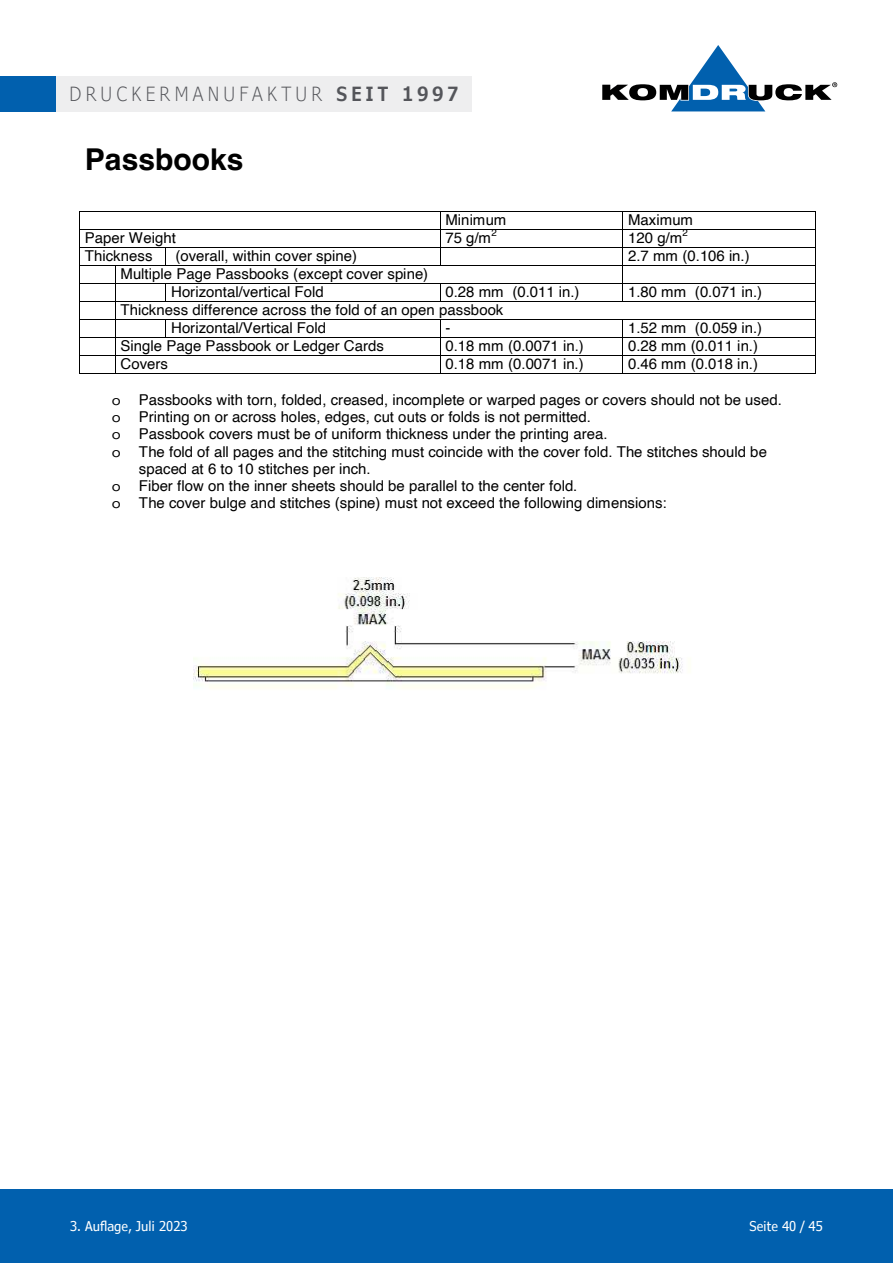
<style>
.page{position:relative;width:893px;height:1263px;background:#fff}
.page>*{position:absolute;margin:0;border:0;box-sizing:border-box;transform-origin:0 0}
.t1{font:700 30.15px "Helvetica";color:#000}
.t2{font:300 condensed 19.5px/14.4px "Verdana Pro";letter-spacing:.22em;color:#54555a}
.t3{font:15px/18px "Helvetica";color:#000}
.t4{font:condensed 13.5px "Verdana Pro";color:#fff}
.t5{font:9.75px "Helvetica";color:#000}
.s1{font-weight:600}
.s2{font-family:"Courier"}
</style>
<div class="page">
<div style="left:0;top:1190px;width:893px;height:73px;background:#0160ae"></div>
<div style="left:56px;top:76px;width:416px;height:36px;background:#eeeeef"></div>
<div style="left:0;top:76px;width:56px;height:36px;background:#0160ae"></div>
<svg style="left:602px;top:45px;width:235px;height:66px"></svg>
<hr style="left:80px;top:211px;width:360px;height:1px;background:#000">
<hr style="left:441px;top:211px;width:182px;height:1px;background:#000">
<hr style="left:623px;top:211px;width:192px;height:1px;background:#000">
<hr style="left:80px;top:229px;width:360px;height:1px;background:#000">
<hr style="left:441px;top:229px;width:182px;height:1px;background:#000">
<hr style="left:623px;top:229px;width:192px;height:1px;background:#000">
<hr style="left:80px;top:247px;width:85px;height:1px;background:#000">
<hr style="left:166px;top:247px;width:274px;height:1px;background:#000">
<hr style="left:441px;top:247px;width:182px;height:1px;background:#000">
<hr style="left:623px;top:247px;width:192px;height:1px;background:#000">
<hr style="left:80px;top:265px;width:35px;height:1px;background:#000">
<hr style="left:116px;top:265px;width:49px;height:1px;background:#000">
<svg style="left:165px;top:247px;width:1px;height:19px"></svg>
<hr style="left:166px;top:265px;width:274px;height:1px;background:#000">
<svg style="left:440px;top:211px;width:1px;height:55px"></svg>
<hr style="left:441px;top:265px;width:182px;height:1px;background:#000">
<hr style="left:623px;top:265px;width:192px;height:1px;background:#000">
<hr style="left:80px;top:283px;width:35px;height:1px;background:#000">
<hr style="left:116px;top:283px;width:49px;height:1px;background:#000">
<hr style="left:166px;top:283px;width:274px;height:1px;background:#000">
<hr style="left:441px;top:283px;width:182px;height:1px;background:#000">
<hr style="left:623px;top:283px;width:192px;height:1px;background:#000">
<hr style="left:80px;top:301px;width:35px;height:1px;background:#000">
<hr style="left:116px;top:301px;width:49px;height:1px;background:#000">
<svg style="left:165px;top:283px;width:1px;height:19px"></svg>
<hr style="left:166px;top:301px;width:274px;height:1px;background:#000">
<svg style="left:440px;top:283px;width:1px;height:19px"></svg>
<hr style="left:441px;top:301px;width:182px;height:1px;background:#000">
<hr style="left:623px;top:301px;width:192px;height:1px;background:#000">
<hr style="left:80px;top:319px;width:35px;height:1px;background:#000">
<hr style="left:116px;top:319px;width:49px;height:1px;background:#000">
<hr style="left:166px;top:319px;width:274px;height:1px;background:#000">
<hr style="left:441px;top:319px;width:182px;height:1px;background:#000">
<hr style="left:623px;top:319px;width:192px;height:1px;background:#000">
<hr style="left:80px;top:337px;width:35px;height:1px;background:#000">
<hr style="left:116px;top:337px;width:49px;height:1px;background:#000">
<svg style="left:165px;top:319px;width:1px;height:19px"></svg>
<hr style="left:166px;top:337px;width:274px;height:1px;background:#000">
<hr style="left:441px;top:337px;width:182px;height:1px;background:#000">
<hr style="left:623px;top:337px;width:192px;height:1px;background:#000">
<hr style="left:80px;top:355px;width:35px;height:1px;background:#000">
<hr style="left:116px;top:355px;width:324px;height:1px;background:#000">
<hr style="left:441px;top:355px;width:182px;height:1px;background:#000">
<hr style="left:623px;top:355px;width:192px;height:1px;background:#000">
<svg style="left:79px;top:211px;width:1px;height:163px"></svg>
<hr style="left:80px;top:373px;width:35px;height:1px;background:#000">
<svg style="left:115px;top:265px;width:1px;height:109px"></svg>
<hr style="left:116px;top:373px;width:324px;height:1px;background:#000">
<svg style="left:440px;top:319px;width:1px;height:55px"></svg>
<hr style="left:441px;top:373px;width:182px;height:1px;background:#000">
<hr style="left:623px;top:373px;width:192px;height:1px;background:#000">
<svg style="left:815px;top:211px;width:1px;height:163px"></svg>
<img style="left:193px;top:577px;width:490px;height:112px">
<h2 class="t2" style="left:69px;top:73px;width:405px;text-indent:14px">DRUCKERMANUFAKTUR <span class="s1">SEIT 1997<br></span>DRUCKERMANUFAKTUR <span class="s1">SEIT 1997</span></h2>
<h1 class="t1" style="left:85px;top:141px;width:160px">Passbooks</h1>
<p class="t3" style="left:445px;top:212px;width:62px">Minimum</p>
<p class="t3" style="left:628px;top:212px;width:66px">Maximum</p>
<p class="t5" style="left:491px;top:225px;width:7px">2</p>
<p class="t3" style="left:85px;top:230px;width:92px">Paper Weight</p>
<p class="t3" style="left:445px;top:230px;width:47px">75 g/m</p>
<p class="t5" style="left:682px;top:225px;width:7px">2</p>
<p class="t3" style="left:628px;top:230px;width:56px">120 g/m</p>
<p class="t3" style="left:85px;top:248px;width:69px">Thickness</p>
<p class="t3" style="left:175px;top:248px;width:183px">(overall, within cover spine)</p>
<p class="t3" style="left:628px;top:248px;width:123px">2.7 mm (0.106 in.)</p>
<p class="t3" style="left:171px;top:266px;width:259px;text-indent:-51px">Multiple Page Passbooks (except cover spine)<br>Horizontal/vertical Fold</p>
<p class="t3" style="left:446px;top:284px;width:136px">0.28 mm (0.011 in.)</p>
<p class="t3" style="left:628px;top:284px;width:136px">1.80 mm (0.071 in.)</p>
<p class="t3" style="left:171px;top:301px;width:334px;text-indent:-51px">Thickness difference across the fold of an open passbook<br>Horizontal/Vertical Fold</p>
<p class="t3" style="left:446px;top:319px;width:6px">-</p>
<p class="t3" style="left:628px;top:319px;width:136px">1.52 mm (0.059 in.)</p>
<p class="t3" style="left:121px;top:337px;width:265px">Single Page Passbook or Ledger Cards</p>
<p class="t3" style="left:445px;top:337px;width:140px">0.18 mm (0.0071 in.)</p>
<p class="t3" style="left:628px;top:337px;width:131px">0.28 mm (0.011 in.)</p>
<p class="t3" style="left:121px;top:355px;width:49px">Covers</p>
<p class="t3" style="left:445px;top:355px;width:140px">0.18 mm (0.0071 in.)</p>
<p class="t3" style="left:628px;top:355px;width:131px">0.46 mm (0.018 in.)</p>
<p class="t3" style="left:112px;top:391px;width:671px"><span class="s2">o</span> Passbooks with torn, folded, creased, incomplete or warped pages or covers should not be used.</p>
<p class="t3" style="left:112px;top:408px;width:480px"><span class="s2">o</span> Printing on or across holes, edges, cut outs or folds is not permitted.</p>
<p class="t3" style="left:112px;top:425px;width:497px"><span class="s2">o</span> Passbook covers must be of uniform thickness under the printing area.</p>
<p class="t3" style="left:112px;top:443px;width:657px"><span class="s2">o</span> The fold of all pages and the stitching must coincide with the cover fold. The stitches should be</p>
<p class="t3" style="left:139px;top:460px;width:233px">spaced at 6 to 10 stitches per inch.</p>
<p class="t3" style="left:112px;top:477px;width:467px"><span class="s2">o</span> Fiber flow on the inner sheets should be parallel to the center fold.</p>
<p class="t3" style="left:112px;top:494px;width:556px"><span class="s2">o</span> The cover bulge and stitches (spine) must not exceed the following dimensions:</p>
<p class="t4" style="left:70px;top:1218px;width:119px">3. Auflage, Juli 2023</p>
<p class="t4" style="left:749px;top:1218px;width:75px">Seite 40 / 45</p>
</div>
